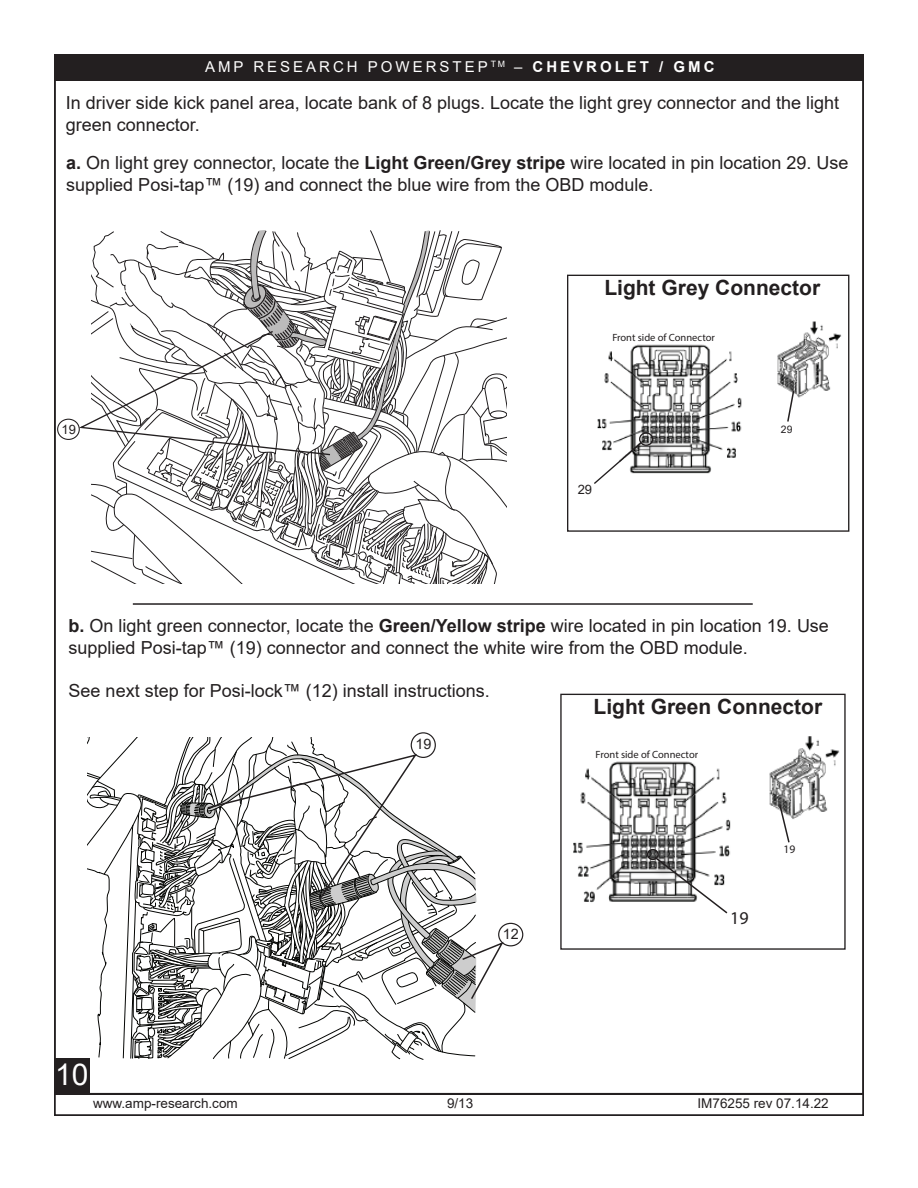
<style>
.page{position:relative;width:918px;height:1188px;background:#fff}
.page>*{position:absolute;margin:0;border:0;box-sizing:border-box;transform-origin:0 0}
.t1{font:30px "Arial";color:#fff}
.t2{font:700 21px "Arial";color:#231f20}
.t3{font:18px/21.6px "Arial";color:#231f20}
.t4{font:18px "Myriad Pro";color:#231f20}
.t5{font:15px "Arial";letter-spacing:.2em;color:#fff}
.t6{font:14.4px "Arial";color:#231f20}
.t7{font:13.5px "Arial";color:#231f20}
.t8{font:12.9px "Arial";color:#231f20}
.t9{font:11.55px "Myriad Pro";color:#231f20}
.t10{font:10.5px "Myriad Pro";color:#231f20}
.t11{font:10.35px "Arial";color:#231f20}
.s1{font-weight:700}
</style>
<div class="page">
<div style="left:54px;top:55px;width:809px;height:26px;background:#231f20"></div>
<div style="left:54px;top:1094px;width:810px;height:22px;border:2px solid #231f20"></div>
<div style="left:55px;top:1058px;width:35px;height:36px;background:#231f20"></div>
<div style="left:411px;top:732px;width:25px;height:26px;border:1px solid #231f20;border-radius:50%"></div>
<hr style="left:133px;top:603px;width:620px;height:2px;background:#231f20">
<div style="left:57px;top:419px;width:23px;height:21px;border:1px solid #231f20;border-radius:50%"></div>
<svg style="left:76px;top:230px;width:431px;height:354px"></svg>
<div style="left:498px;top:923px;width:25px;height:23px;border:1px solid #231f20;border-radius:50%"></div>
<svg style="left:88px;top:738px;width:417px;height:322px"></svg>
<img style="left:573px;top:736px;width:267px;height:167px">
<svg style="left:653px;top:855px;width:76px;height:59px"></svg>
<div style="left:650px;top:852px;width:27px;height:26px;background:#231f20;opacity:.75"></div>
<div style="left:647px;top:849px;width:12px;height:11px;border:2px solid #231f20;border-radius:50%"></div>
<svg style="left:778px;top:802px;width:13px;height:42px"></svg>
<img style="left:597px;top:321px;width:245px;height:153px">
<div style="left:641px;top:434px;width:29px;height:29px;background:#231f20;opacity:.75"></div>
<div style="left:639px;top:432px;width:14px;height:14px;border:1px solid #231f20;border-radius:50%"></div>
<svg style="left:594px;top:441px;width:49px;height:43px"></svg>
<div style="left:567px;top:275px;width:282px;height:257px;border:1px solid #231f20"></div>
<svg style="left:786px;top:389px;width:9px;height:34px"></svg>
<p class="t5" style="left:205px;top:56px;width:511px">AMP RESEARCH POWERSTEP <sup>TM</sup> – <span class="s1">CHEVROLET / GMC</span></p>
<p class="t3" style="left:66px;top:92px;width:775px">In driver side kick panel area, locate bank of 8 plugs. Locate the light grey connector and the light green connector.</p>
<p class="t3" style="left:66px;top:152px;width:784px"><span class="s1">a.</span> On light grey connector, locate the <span class="s1">Light Green/Grey stripe</span> wire located in pin location 29. Use supplied Posi-tap™ (19) and connect the blue wire from the OBD module.</p>
<p class="t2" style="left:604px;top:273px;width:217px">Light Grey Connector</p>
<p class="t8" style="left:61px;top:420px;width:16px">19</p>
<p class="t10" style="left:612px;top:331px;width:104px">Front side of Connector</p>
<p class="t8" style="left:578px;top:480px;width:16px">29</p>
<p class="t11" style="left:781px;top:422px;width:13px">29</p>
<p class="t3" style="left:69px;top:615px;width:762px"><span class="s1">b.</span> On light green connector, locate the <span class="s1">Green/Yellow stripe</span> wire located in pin location 19. Use supplied Posi-tap™ (19) connector and connect the white wire from the OBD module.</p>
<p class="t3" style="left:69px;top:680px;width:423px">See next step for Posi-lock™ (12) install instructions.</p>
<p class="t6" style="left:416px;top:734px;width:18px">19</p>
<p class="t2" style="left:594px;top:692px;width:230px">Light Green Connector</p>
<p class="t10" style="left:596px;top:748px;width:104px">Front side of Connector</p>
<h1 class="t1" style="left:55px;top:1054px;width:35px">10</h1>
<p class="t6" style="left:503px;top:924px;width:18px">12</p>
<p class="t4" style="left:730px;top:907px;width:20px">19</p>
<p class="t9" style="left:784px;top:842px;width:13px">19</p>
<p class="t7" style="left:93px;top:1094px;width:146px">www.amp-research.com</p>
<p class="t7" style="left:447px;top:1094px;width:28px">9/13</p>
<p class="t7" style="left:698px;top:1094px;width:133px">IM76255 rev 07.14.22</p>
</div>
